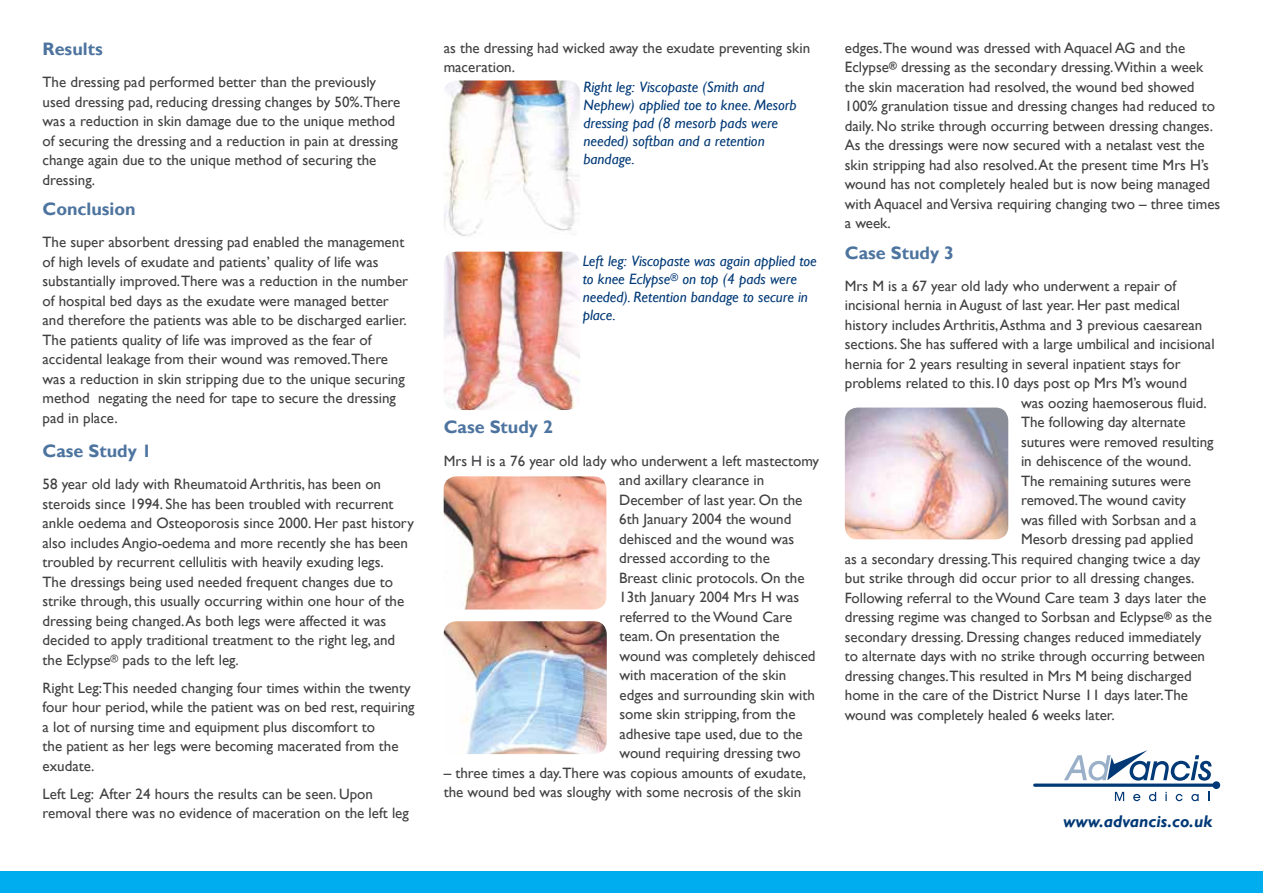
<style>
.page{position:relative;width:1263px;height:893px;background:#fff}
.page>*{position:absolute;margin:0;border:0;box-sizing:border-box;transform-origin:0 0}
.t1{font:700 18px "Gill Sans";color:#4d749f}
.t2{font:italic 700 16.95px "Gill Sans";color:#003976}
.t3{font:15px/19.5px "Gill Sans";color:#414042}
.t4{font:italic 15px/18px "Gill Sans";color:#003976}
</style>
<div class="page">
<svg style="left:1033px;top:750px;width:187px;height:51px"></svg>
<div style="left:0;top:871px;width:1263px;height:22px;background:#00aeef"></div>
<img style="left:444px;top:80px;width:136px;height:156px">
<img style="left:444px;top:252px;width:136px;height:158px">
<img style="left:444px;top:476px;width:162px;height:133px">
<img style="left:444px;top:621px;width:163px;height:133px">
<img style="left:845px;top:408px;width:163px;height:131px">
<p class="t1" style="left:43px;top:38px;width:62px">Results</p>
<p class="t3" style="left:43px;top:73px;width:359px">The dressing pad performed better than the previously used dressing pad, reducing dressing changes by 50%.There was a reduction in skin damage due to the unique method of securing the dressing and a reduction in pain at dressing change again due to the unique method of securing the dressing.</p>
<p class="t1" style="left:43px;top:198px;width:95px">Conclusion</p>
<p class="t3" style="left:43px;top:233px;width:367px">The super absorbent dressing pad enabled the management of high levels of exudate and patients’ quality of life was substantially improved.There was a reduction in the number of hospital bed days as the exudate were managed better and therefore the patients was able to be discharged earlier.<br>The patients quality of life was improved as the fear of accidental leakage from their wound was removed.There was a reduction in skin stripping due to the unique securing method negating the need for tape to secure the dressing pad in place.</p>
<p class="t1" style="left:43px;top:440px;width:111px">Case Study 1</p>
<p class="t3" style="left:43px;top:475px;width:373px">58 year old lady with Rheumatoid Arthritis, has been on steroids since 1994. She has been troubled with recurrent ankle oedema and Osteoporosis since 2000. Her past history also includes Angio-oedema and more recently she has been troubled by recurrent cellulitis with heavily exuding legs.<br>The dressings being used needed frequent changes due to strike through, this usually occurring within one hour of the dressing being changed. As both legs were affected it was decided to apply traditional treatment to the right leg, and the Eclypse<sup>®</sup> pads to the left leg.</p>
<p class="t3" style="left:43px;top:678px;width:374px">Right Leg:This needed changing four times within the twenty four hour period, while the patient was on bed rest, requiring a lot of nursing time and equipment plus discomfort to<br>the patient as her legs were becoming macerated from the exudate.</p>
<p class="t3" style="left:43px;top:784px;width:368px">Left Leg: After 24 hours the results can be seen. Upon removal there was no evidence of maceration on the left leg</p>
<p class="t3" style="left:444px;top:38px;width:368px">as the dressing had wicked away the exudate preventing skin maceration.</p>
<p class="t4" style="left:583px;top:79px;width:215px">Right leg: Viscopaste (Smith and<br>Nephew) applied toe to knee. Mesorb dressing pad (8 mesorb pads were needed) softban and a retention bandage.</p>
<p class="t4" style="left:583px;top:252px;width:236px">Left leg: Viscopaste was again applied toe to knee Eclypse<sup>®</sup> on top (4 pads were needed). Retention bandage to secure in place.</p>
<p class="t1" style="left:444px;top:417px;width:111px">Case Study 2</p>
<p class="t3" style="left:619px;top:451px;width:201px;text-indent:-175px">Mrs H is a 76 year old lady who underwent a left mastectomy and axillary clearance in<br>December of last year. On the<br>6th January 2004 the wound dehisced and the wound was dressed according to the<br>Breast clinic protocols. On the<br>13th January 2004 Mrs H was referred to the Wound Care team. On presentation the wound was completely dehisced with maceration of the skin edges and surrounding skin with some skin stripping, from the adhesive tape used, due to the wound requiring dressing two</p>
<p class="t3" style="left:444px;top:763px;width:364px">– three times a day.There was copious amounts of exudate, the wound bed was sloughy with some necrosis of the skin</p>
<p class="t3" style="left:845px;top:38px;width:377px">edges.The wound was dressed with Aquacel AG and the Eclypse<sup>®</sup> dressing as the secondary dressing.Within a week the skin maceration had resolved, the wound bed showed 100% granulation tissue and dressing changes had reduced to daily. No strike through occurring between dressing changes.<br>As the dressings were now secured with a netalast vest the skin stripping had also resolved. At the present time Mrs H’s wound has not completely healed but is now being managed with Aquacel and Versiva requiring changing two – three times a week.</p>
<p class="t1" style="left:845px;top:242px;width:111px">Case Study 3</p>
<p class="t3" style="left:845px;top:276px;width:333px">Mrs M is a 67 year old lady who underwent a repair of</p>
<p class="t3" style="left:845px;top:296px;width:337px">incisional hernia in August of last year. Her past medical</p>
<p class="t3" style="left:845px;top:315px;width:359px">history includes Arthritis, Asthma and 3 previous caesarean</p>
<p class="t3" style="left:845px;top:335px;width:371px">sections. She has suffered with a large umbilical and incisional</p>
<p class="t3" style="left:845px;top:354px;width:337px">hernia for 2 years resulting in several inpatient stays for</p>
<p class="t3" style="left:845px;top:374px;width:344px">problems related to this.10 days post op Mrs M’s wound</p>
<p class="t3" style="left:1021px;top:393px;width:187px">was oozing haemoserous fluid.</p>
<p class="t3" style="left:1021px;top:413px;width:166px">The following day alternate</p>
<p class="t3" style="left:1021px;top:432px;width:194px">sutures were removed resulting</p>
<p class="t3" style="left:1021px;top:452px;width:172px">in dehiscence of the wound.</p>
<p class="t3" style="left:1021px;top:471px;width:171px">The remaining sutures were</p>
<p class="t3" style="left:1021px;top:491px;width:167px">removed.The wound cavity</p>
<p class="t3" style="left:1021px;top:510px;width:177px">was filled with Sorbsan and a</p>
<p class="t3" style="left:1021px;top:530px;width:174px">Mesorb dressing pad applied</p>
<p class="t3" style="left:845px;top:549px;width:357px">as a secondary dressing.This required changing twice a day</p>
<p class="t3" style="left:845px;top:569px;width:351px">but strike through did occur prior to all dressing changes.</p>
<p class="t3" style="left:845px;top:588px;width:363px">Following referral to the Wound Care team 3 days later the</p>
<p class="t3" style="left:845px;top:608px;width:369px">dressing regime was changed to Sorbsan and Eclypse<sup>®</sup> as the</p>
<p class="t3" style="left:845px;top:627px;width:358px">secondary dressing. Dressing changes reduced immediately</p>
<p class="t3" style="left:845px;top:647px;width:362px">to alternate days with no strike through occurring between</p>
<p class="t3" style="left:845px;top:666px;width:348px">dressing changes.This resulted in Mrs M being discharged</p>
<p class="t3" style="left:845px;top:686px;width:345px">home in the care of the District Nurse 11 days later.The</p>
<p class="t3" style="left:845px;top:705px;width:271px">wound was completely healed 6 weeks later.</p>
<p class="t2" style="left:1063px;top:811px;width:150px">www.advancis.co.uk</p>
</div>
